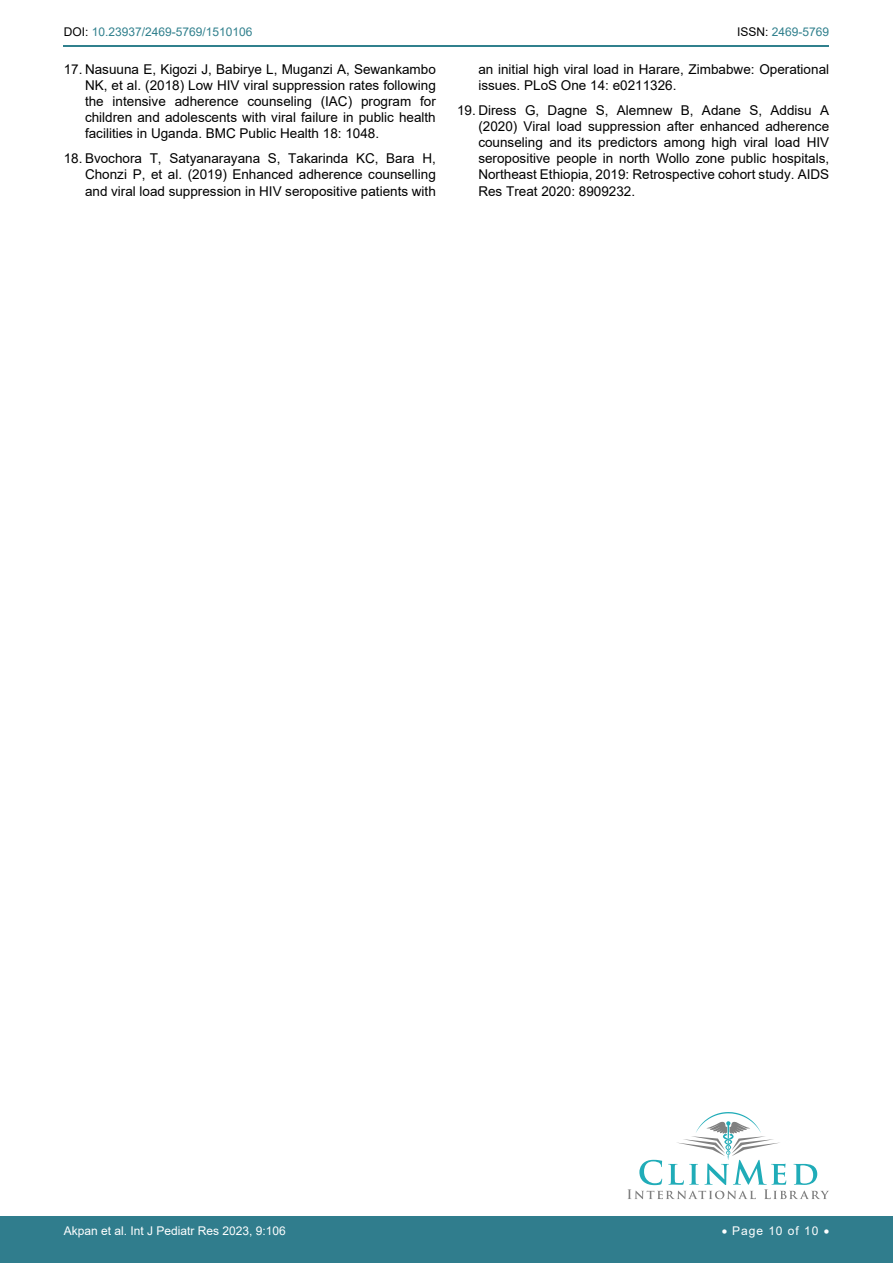
<style>
.page{position:relative;width:893px;height:1263px;background:#fff}
.page>*{position:absolute;margin:0;border:0;box-sizing:border-box;transform-origin:0 0}
.t1{font:13.5px/16.2px "Arial";color:#000;text-align:justify}
.t2{font:12px "Arial";color:#30808d}
.t3{font:12px "Arial";color:#fff}
.t4{font:12px "Arial";letter-spacing:.08em;color:#fff}
.s1{color:#000}
</style>
<div class="page">
<hr style="left:64px;top:45px;width:765px;height:2px;background:#30808d">
<div style="left:0;top:1217px;width:893px;height:46px;background:#307d8d"></div>
<svg style="left:627px;top:1112px;width:202px;height:87px"></svg>
<p class="t2" style="left:64px;top:24px;width:190px"><span class="s1">DOI:</span> 10.23937/2469-5769/1510106</p>
<p class="t2" style="left:737px;top:24px;width:94px"><span class="s1">ISSN:</span> 2469-5769</p>
<p class="t1" style="left:85px;top:61px;width:352px;text-indent:-21px">17. Nasuuna E, Kigozi J, Babirye L, Muganzi A, Sewankambo NK, et al. (2018) Low HIV viral suppression rates following the intensive adherence counseling (IAC) program for children and adolescents with viral failure in public health facilities in Uganda. BMC Public Health 18: 1048.</p>
<p class="t1" style="left:85px;top:150px;width:352px;text-indent:-21px">18. Bvochora T, Satyanarayana S, Takarinda KC, Bara H, Chonzi P, et al. (2019) Enhanced adherence counselling and viral load suppression in HIV seropositive patients with</p>
<p class="t1" style="left:478px;top:61px;width:352px">an initial high viral load in Harare, Zimbabwe: Operational issues. PLoS One 14: e0211326.</p>
<p class="t1" style="left:478px;top:102px;width:352px;text-indent:-21px">19. Diress G, Dagne S, Alemnew B, Adane S, Addisu A (2020) Viral load suppression after enhanced adherence counseling and its predictors among high viral load HIV seropositive people in north Wollo zone public hospitals, Northeast Ethiopia, 2019: Retrospective cohort study. AIDS Res Treat 2020: 8909232.</p>
<p class="t3" style="left:64px;top:1223px;width:224px">Akpan et al. Int J Pediatr Res 2023, 9:106</p>
<p class="t4" style="left:722px;top:1223px;width:109px">• Page 10 of 10 •</p>
</div>
